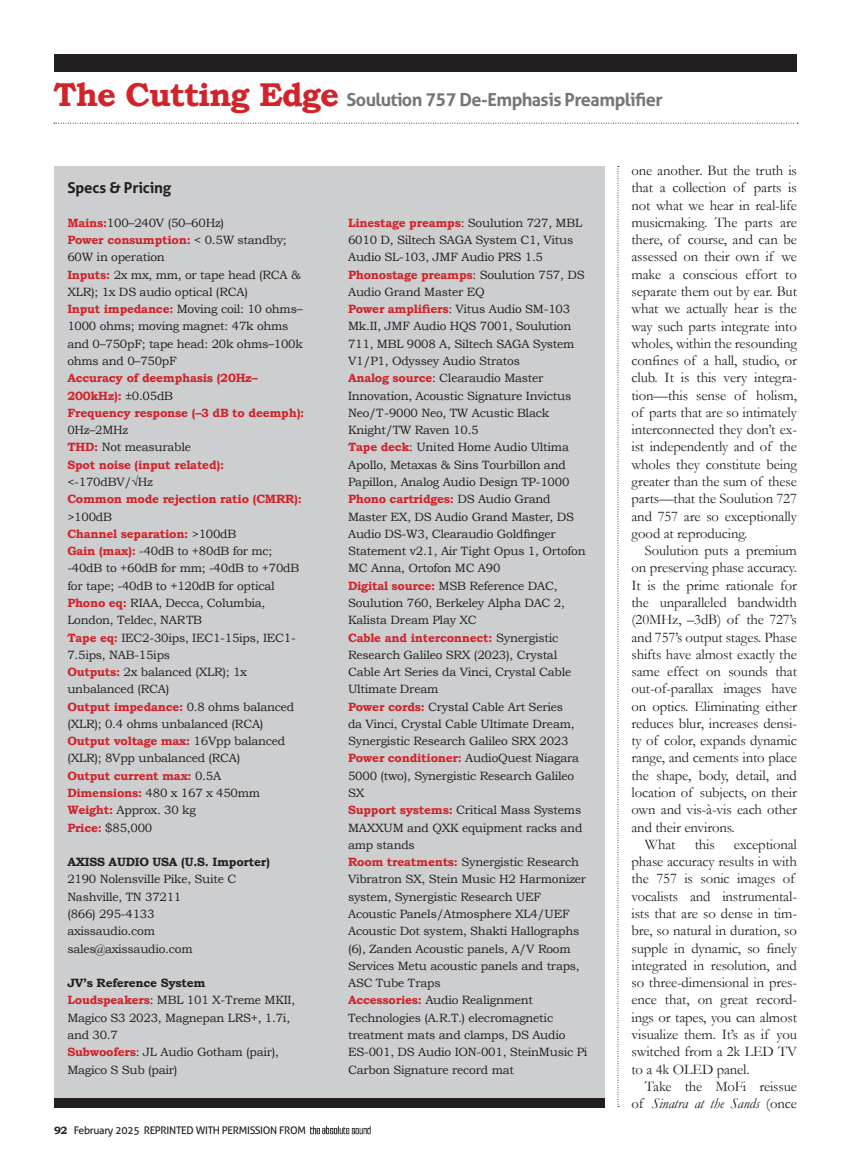
<style>
.page{position:relative;width:851px;height:1161px;background:#fff}
.page>*{position:absolute;margin:0;border:0;box-sizing:border-box;transform-origin:0 0}
.t1{font:700 18px "Aller";letter-spacing:-.03em;color:#757679}
.t2{font:700 15px "Aller";letter-spacing:-.01em;color:#231f20}
.t3{font:14.7px/17.2px "Garamond";letter-spacing:-.01em;color:#231f20;text-align:justify}
.t4{font:12px/17.2px "Bookman Old Style";letter-spacing:-.02em;color:#231f20}
.t5{font:700 12px/17.2px "Bookman Old Style";letter-spacing:-.02em;color:#d1232a}
.t6{font:700 12px "Bookman Old Style";letter-spacing:-.02em;color:#231f20}
.t7{font:10.5px "Aller";letter-spacing:-.03em;color:#231f20}
.s1{font-family:"Bookman Old Style";font-size:33px;color:#d1232a}
.s2{font-weight:700;color:#d1232a}
.s3{font-weight:400;color:#231f20}
.s4{font-weight:700}
.s5{font-family:"Bookman Old Style";font-weight:700}
.s6{font-style:italic}
</style>
<div class="page">
<img style="left:310px;top:1125px;width:61px;height:9px">
<div style="left:54px;top:54px;width:742px;height:17px;background:#231f20"></div>
<svg style="left:54px;top:123px;width:743px;height:1px"></svg>
<svg style="left:617px;top:166px;width:2px;height:941px"></svg>
<div style="left:54px;top:166px;width:550px;height:933px;background:#cdced0"></div>
<div style="left:54px;top:1099px;width:550px;height:9px;background:#231f20"></div>
<h1 class="t1" style="left:54px;top:88px;width:610px"><span class="s1">The Cutting Edge</span> Soulution 757 De-Emphasis Preamplifier</h1>
<p class="t2" style="left:67px;top:179px;width:105px">Specs &amp; Pricing</p>
<p class="t4" style="left:67px;top:214px;width:237px"><span class="s2">Mains:</span>100–240V (50–60Hz)<br><span class="s2">Power consumption:</span> &lt; 0.5W standby;<br>60W in operation<br><span class="s2">Inputs:</span> 2x mx, mm, or tape head (RCA &amp;<br>XLR); 1x DS audio optical (RCA)<br><span class="s2">Input impedance:</span> Moving coil: 10 ohms–<br>1000 ohms; moving magnet: 47k ohms and 0–750pF; tape head: 20k ohms–100k ohms and 0–750pF</p>
<p class="t5" style="left:67px;top:369px;width:238px">Accuracy of deemphasis (20Hz–<br>200kHz): <span class="s3">±0.05dB<br></span>Frequency response (–3 dB to deemph):</p>
<p class="t5" style="left:67px;top:421px;width:158px"><span class="s3">0Hz–2MHz<br></span>THD: <span class="s3">Not measurable<br></span>Spot noise (input related):</p>
<p class="t4" style="left:67px;top:473px;width:87px">&lt;-170dBV/√Hz</p>
<p class="t5" style="left:67px;top:490px;width:236px">Common mode rejection ratio (CMRR):</p>
<p class="t4" style="left:67px;top:508px;width:233px">&gt;100dB<br><span class="s2">Channel separation:</span> &gt;100dB<br><span class="s2">Gain (max):</span> -40dB to +80dB for mc; -40dB to +60dB for mm; -40dB to +70dB for tape; -40dB to +120dB for optical<br><span class="s2">Phono eq:</span> RIAA, Decca, Columbia,<br>London, Teldec, NARTB<br><span class="s2">Tape eq:</span> IEC2-30ips, IEC1-15ips, IEC1-<br>7.5ips, NAB-15ips<br><span class="s2">Outputs:</span> 2x balanced (XLR); 1x unbalanced (RCA)<br><span class="s2">Output impedance:</span> 0.8 ohms balanced (XLR); 0.4 ohms unbalanced (RCA)<br><span class="s2">Output voltage max:</span> 16Vpp balanced (XLR); 8Vpp unbalanced (RCA)<br><span class="s2">Output current max:</span> 0.5A<br><span class="s2">Dimensions:</span> 480 x 167 x 450mm<br><span class="s2">Weight:</span> Approx. 30 kg<br><span class="s2">Price:</span> $85,000</p>
<p class="t6" style="left:67px;top:855px;width:204px">AXISS AUDIO USA (U.S. Importer)</p>
<p class="t4" style="left:67px;top:871px;width:170px">2190 Nolensville Pike, Suite C<br>Nashville, TN 37211<br>(866) 295-4133 axissaudio.com sales@axissaudio.com</p>
<p class="t4" style="left:67px;top:974px;width:229px"><span class="s4">JV’s Reference System<br></span><span class="s2">Loudspeakers</span>: MBL 101 X-Treme MKII,<br>Magico S3 2023, Magnepan LRS+, 1.7i, and 30.7<br><span class="s2">Subwoofers</span>: JL Audio Gotham (pair),<br>Magico S Sub (pair)</p>
<p class="t7" style="left:54px;top:1124px;width:253px"><span class="s5">92</span> February 2025 REPRINTED WITH PERMISSION FROM</p>
<p class="t4" style="left:348px;top:214px;width:241px"><span class="s2">Linestage preamps</span>: Soulution 727, MBL 6010 D, Siltech SAGA System C1, Vitus Audio SL-103, JMF Audio PRS 1.5<br><span class="s2">Phonostage preamps</span>: Soulution 757, DS Audio Grand Master EQ<br><span class="s2">Power amplifiers</span>: Vitus Audio SM-103<br>Mk.II, JMF Audio HQS 7001, Soulution 711, MBL 9008 A, Siltech SAGA System V1/P1, Odyssey Audio Stratos<br><span class="s2">Analog source</span>: Clearaudio Master Innovation, Acoustic Signature Invictus Neo/T-9000 Neo, TW Acustic Black Knight/TW Raven 10.5<br><span class="s2">Tape deck</span>: United Home Audio Ultima Apollo, Metaxas &amp; Sins Tourbillon and Papillon, Analog Audio Design TP-1000<br><span class="s2">Phono cartridges:</span> DS Audio Grand Master EX, DS Audio Grand Master, DS Audio DS-W3, Clearaudio Goldfinger Statement v2.1, Air Tight Opus 1, Ortofon MC Anna, Ortofon MC A90<br><span class="s2">Digital source:</span> MSB Reference DAC, Soulution 760, Berkeley Alpha DAC 2, Kalista Dream Play XC<br><span class="s2">Cable and interconnect:</span> Synergistic Research Galileo SRX (2023), Crystal Cable Art Series da Vinci, Crystal Cable Ultimate Dream<br><span class="s2">Power cords:</span> Crystal Cable Art Series<br>da Vinci, Crystal Cable Ultimate Dream, Synergistic Research Galileo SRX 2023<br><span class="s2">Power conditioner:</span> AudioQuest Niagara 5000 (two), Synergistic Research Galileo SX<br><span class="s2">Support systems:</span> Critical Mass Systems MAXXUM and QXK equipment racks and amp stands<br><span class="s2">Room treatments:</span> Synergistic Research Vibratron SX, Stein Music H2 Harmonizer system, Synergistic Research UEF Acoustic Panels/Atmosphere XL4/UEF Acoustic Dot system, Shakti Hallographs (6), Zanden Acoustic panels, A/V Room Services Metu acoustic panels and traps, ASC Tube Traps<br><span class="s2">Accessories:</span> Audio Realignment Technologies (A.R.T.) elecromagnetic treatment mats and clamps, DS Audio ES-001, DS Audio ION-001, SteinMusic Pi Carbon Signature record mat</p>
<p class="t3" style="left:631px;top:162px;width:167px">one another. But the truth is that a collection of parts is not what we hear in real-life musicmaking. The parts are there, of course, and can be assessed on their own if we make a conscious effort to separate them out by ear. But what we actually hear is the way such parts integrate into wholes, within the resounding confines of a hall, studio, or club. It is this very integra&shy;tion—this sense of holism, of parts that are so intimately interconnected they don’t ex&shy;ist independently and of the wholes they constitute being greater than the sum of these parts—that the Soulution 727 and 757 are so exceptionally good at reproducing.</p>
<p class="t3" style="left:645px;top:542px;width:153px">Soulution puts a premium</p>
<p class="t3" style="left:631px;top:559px;width:167px">on preserving phase accuracy.</p>
<p class="t3" style="left:631px;top:576px;width:167px">It is the prime rationale for</p>
<p class="t3" style="left:631px;top:594px;width:167px">the unparalleled bandwidth</p>
<p class="t3" style="left:631px;top:611px;width:167px">(20MHz, –3dB) of the 727’s</p>
<p class="t3" style="left:631px;top:628px;width:167px">and 757’s output stages. Phase</p>
<p class="t3" style="left:631px;top:645px;width:167px">shifts have almost exactly the</p>
<p class="t3" style="left:631px;top:663px;width:167px">same effect on sounds that</p>
<p class="t3" style="left:631px;top:680px;width:167px">out-of-parallax images have</p>
<p class="t3" style="left:631px;top:697px;width:167px">on optics. Eliminating either</p>
<p class="t3" style="left:631px;top:715px;width:167px">reduces blur, increases densi-</p>
<p class="t3" style="left:631px;top:732px;width:167px">ty of color, expands dynamic</p>
<p class="t3" style="left:631px;top:749px;width:167px">range, and cements into place</p>
<p class="t3" style="left:631px;top:766px;width:167px">the shape, body, detail, and</p>
<p class="t3" style="left:631px;top:784px;width:167px">location of subjects, on their</p>
<p class="t3" style="left:631px;top:801px;width:167px">own and vis-à-vis each other</p>
<p class="t3" style="left:631px;top:818px;width:105px">and their environs.</p>
<p class="t3" style="left:645px;top:836px;width:32px">What</p>
<p class="t3" style="left:694px;top:836px;width:22px">this</p>
<p class="t3" style="left:631px;top:836px;width:167px;text-align:left;text-indent:102px">exceptional phase accuracy results in with the 757 is sonic images of vocalists and instrumental&shy;ists that are so dense in tim&shy;bre, so natural in duration, so supple in dynamic, so finely integrated in resolution, and so three-dimensional in pres&shy;ence that, on great record&shy;ings or tapes, you can almost visualize them. It’s as if you switched from a 2k LED TV to a 4k OLED panel.</p>
<p class="t3" style="left:631px;top:1077px;width:167px;text-align:right">Take the MoFi reissue of <span class="s6">Sinatra at the Sands</span> (once</p>
</div>
